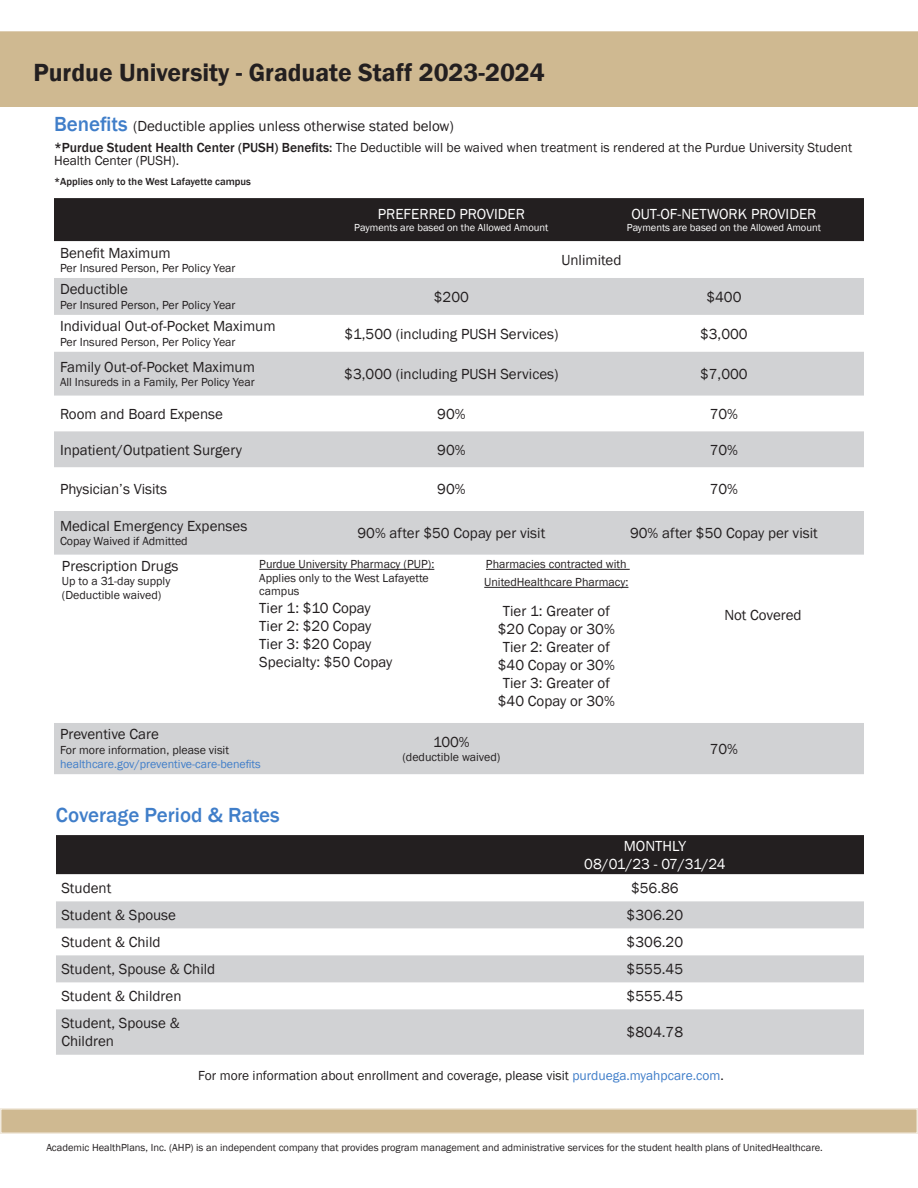
<style>
.page{position:relative;width:918px;height:1188px;background:#fff}
.page>*{position:absolute;margin:0;border:0;box-sizing:border-box;transform-origin:0 0}
.t1{font:600 25.5px "Franklin Gothic";color:#231f20}
.Body_-_Heading__blue{font:500 21px "Franklin Gothic";color:#407ec9}
.Table_-_Text__left{font:15px "Franklin Gothic";color:#231f20}
.Table_-_Text__center{font:15px "Franklin Gothic";color:#231f20}
.Body_-_Heading__blue-2{font:15px "Franklin Gothic";color:#231f20}
.Table_-_Text__center-2{font:15px "Franklin Gothic";color:#fff}
.Table_-_Text__center-3{font:15px "Franklin Gothic";letter-spacing:-.04em;color:#fff}
.Body_-_Heading__blue-3{font:13.5px/13.5px "Franklin Gothic";color:#231f20}
.Table_-_Text__left-2{font:12px/13.5px "Franklin Gothic";color:#231f20}
.Table_-_Text__center-4{font:12px/18px "Franklin Gothic";color:#231f20}
.Table_-_Text__left-3{font:12px "Franklin Gothic";color:#407ec9}
.t2{font:10.5px "Franklin Gothic";color:#231f20}
.Table_-_Text__center-5{font:10.5px "Franklin Gothic";color:#fff}
.Body_-_Heading__blue-4{font:500 10.5px "Franklin Gothic";color:#231f20}
.s1{font-weight:500;font-size:21px;color:#407ec9}
.s2{font-weight:500}
.s3{color:#407ec9}
</style>
<div class="page">
<div style="left:56px;top:835px;width:808px;height:39px;background:#231f20"></div>
<svg style="left:56px;top:874px;width:808px;height:1px"></svg>
<svg style="left:56px;top:901px;width:808px;height:154px;fill:#d1d2d4"></svg>
<div style="left:1px;top:32px;width:916px;height:74px;background:#cfb991"></div>
<div style="left:0;top:31px;width:918px;height:76px;border:2px solid #cfb991"></div>
<div style="left:1px;top:1109px;width:916px;height:24px;background:#cfb991"></div>
<div style="left:0;top:1108px;width:918px;height:26px;border:2px solid #f1eade"></div>
<div style="left:54px;top:198px;width:810px;height:43px;background:#231f20"></div>
<svg style="left:54px;top:278px;width:810px;height:496px;fill:#d1d2d4"></svg>
<div style="left:54px;top:352px;width:810px;height:44px;background:#d1d2d4"></div>
<svg style="left:54px;top:555px;width:810px;height:168px"></svg>
<hr style="left:259px;top:569px;width:175px;height:1px;background:#231f20">
<hr style="left:486px;top:569px;width:144px;height:1px;background:#231f20">
<hr style="left:484px;top:587px;width:144px;height:1px;background:#231f20">
<p class="t1" style="left:33px;top:57px;width:513px">Purdue University - Graduate Staff 2023-2024</p>
<p class="Body_-_Heading__blue-2" style="left:54px;top:117px;width:401px"><span class="s1">Benefits</span> (Deductible applies unless otherwise stated below)</p>
<p class="Body_-_Heading__blue-3" style="left:54px;top:141px;width:800px"><span class="s2">*Purdue Student Health Center (PUSH) Benefits:</span> The Deductible will be waived when treatment is rendered at the Purdue University Student<br>Health Center (PUSH).</p>
<p class="Body_-_Heading__blue-4" style="left:54px;top:175px;width:198px">*Applies only to the West Lafayette campus</p>
<p class="Table_-_Text__center-2" style="left:378px;top:204px;width:149px">PREFERRED PROVIDER</p>
<p class="Table_-_Text__center-5" style="left:354px;top:221px;width:196px">Payments are based on the Allowed Amount</p>
<p class="Table_-_Text__center-2" style="left:631px;top:204px;width:187px">OUT-OF-NETWORK PROVIDER</p>
<p class="Table_-_Text__center-5" style="left:627px;top:221px;width:196px">Payments are based on the Allowed Amount</p>
<p class="Table_-_Text__left" style="left:60px;top:243px;width:112px">Benefit Maximum</p>
<p class="Table_-_Text__left-2" style="left:60px;top:261px;width:177px">Per Insured Person, Per Policy Year</p>
<p class="Table_-_Text__left" style="left:60px;top:280px;width:70px">Deductible</p>
<p class="Table_-_Text__left-2" style="left:60px;top:298px;width:177px">Per Insured Person, Per Policy Year</p>
<p class="Table_-_Text__left" style="left:60px;top:317px;width:217px">Individual Out-of-Pocket Maximum</p>
<p class="Table_-_Text__left-2" style="left:60px;top:335px;width:177px">Per Insured Person, Per Policy Year</p>
<p class="Table_-_Text__left" style="left:60px;top:357px;width:196px">Family Out-of-Pocket Maximum</p>
<p class="Table_-_Text__left-2" style="left:60px;top:376px;width:196px">All Insureds in a Family, Per Policy Year</p>
<p class="Table_-_Text__center" style="left:562px;top:250px;width:61px">Unlimited</p>
<p class="Table_-_Text__center" style="left:434px;top:287px;width:37px">$200</p>
<p class="Table_-_Text__center" style="left:706px;top:287px;width:37px">$400</p>
<p class="Table_-_Text__center" style="left:344px;top:324px;width:216px">$1,500 (including PUSH Services)</p>
<p class="Table_-_Text__center" style="left:700px;top:324px;width:49px">$3,000</p>
<p class="Table_-_Text__center" style="left:344px;top:365px;width:216px">$3,000 (including PUSH Services)</p>
<p class="Table_-_Text__center" style="left:700px;top:365px;width:49px">$7,000</p>
<p class="Table_-_Text__left" style="left:60px;top:404px;width:165px">Room and Board Expense</p>
<p class="Table_-_Text__center" style="left:437px;top:404px;width:30px">90%</p>
<p class="Table_-_Text__center" style="left:710px;top:404px;width:30px">70%</p>
<p class="Table_-_Text__left" style="left:60px;top:440px;width:183px">Inpatient/Outpatient Surgery</p>
<p class="Table_-_Text__center" style="left:437px;top:440px;width:30px">90%</p>
<p class="Table_-_Text__center" style="left:710px;top:440px;width:30px">70%</p>
<p class="Table_-_Text__left" style="left:60px;top:480px;width:109px">Physician’s Visits</p>
<p class="Table_-_Text__center" style="left:437px;top:480px;width:30px">90%</p>
<p class="Table_-_Text__center" style="left:710px;top:480px;width:30px">70%</p>
<p class="Table_-_Text__left" style="left:60px;top:517px;width:189px">Medical Emergency Expenses</p>
<p class="Table_-_Text__left-2" style="left:60px;top:535px;width:129px">Copay Waived if Admitted</p>
<p class="Table_-_Text__center" style="left:358px;top:524px;width:189px">90% after $50 Copay per visit</p>
<p class="Table_-_Text__center" style="left:630px;top:524px;width:189px">90% after $50 Copay per visit</p>
<p class="Table_-_Text__left" style="left:62px;top:556px;width:118px">Prescription Drugs</p>
<p class="Table_-_Text__left-2" style="left:62px;top:574px;width:110px">Up to a 31-day supply</p>
<p class="Table_-_Text__left-2" style="left:62px;top:589px;width:101px">(Deductible waived)</p>
<p class="Table_-_Text__left-2" style="left:259px;top:558px;width:177px">Purdue University Pharmacy (PUP):</p>
<p class="Table_-_Text__left-2" style="left:259px;top:571px;width:171px">Applies only to the West Lafayette campus</p>
<p class="Table_-_Text__left" style="left:259px;top:599px;width:113px">Tier 1: $10 Copay</p>
<p class="Table_-_Text__left" style="left:259px;top:617px;width:113px">Tier 2: $20 Copay</p>
<p class="Table_-_Text__left" style="left:259px;top:635px;width:113px">Tier 3: $20 Copay</p>
<p class="Table_-_Text__left" style="left:259px;top:653px;width:134px">Specialty: $50 Copay</p>
<p class="Table_-_Text__center-4" style="left:484px;top:556px;width:146px">Pharmacies contracted with<br>UnitedHealthcare Pharmacy:</p>
<p class="Table_-_Text__center" style="left:503px;top:602px;width:109px">Tier 1: Greater of</p>
<p class="Table_-_Text__center" style="left:498px;top:620px;width:119px">$20 Copay or 30%</p>
<p class="Table_-_Text__center" style="left:503px;top:638px;width:109px">Tier 2: Greater of</p>
<p class="Table_-_Text__center" style="left:498px;top:656px;width:119px">$40 Copay or 30%</p>
<p class="Table_-_Text__center" style="left:503px;top:674px;width:109px">Tier 3: Greater of</p>
<p class="Table_-_Text__center" style="left:498px;top:692px;width:119px">$40 Copay or 30%</p>
<p class="Table_-_Text__left" style="left:60px;top:725px;width:100px">Preventive Care</p>
<p class="Table_-_Text__left-2" style="left:60px;top:743px;width:171px">For more information, please visit</p>
<p class="Table_-_Text__left-3" style="left:60px;top:757px;width:202px">healthcare.gov/preventive-care-benefits</p>
<p class="Body_-_Heading__blue" style="left:56px;top:802px;width:225px">Coverage Period &amp; Rates</p>
<p class="Table_-_Text__center" style="left:433px;top:732px;width:38px">100%</p>
<p class="Table_-_Text__center-4" style="left:402px;top:748px;width:100px">(deductible waived)</p>
<p class="Table_-_Text__center" style="left:724px;top:606px;width:79px">Not Covered</p>
<p class="Table_-_Text__center" style="left:710px;top:739px;width:30px">70%</p>
<p class="Table_-_Text__center-2" style="left:624px;top:837px;width:64px">MONTHLY</p>
<p class="Table_-_Text__center-3" style="left:584px;top:855px;width:143px">08/01/23 - 07/31/24</p>
<p class="Body_-_Heading__blue-2" style="left:61px;top:879px;width:51px">Student</p>
<p class="Body_-_Heading__blue-2" style="left:631px;top:879px;width:49px">$56.86</p>
<p class="Body_-_Heading__blue-2" style="left:61px;top:906px;width:116px">Student &amp; Spouse</p>
<p class="Body_-_Heading__blue-2" style="left:627px;top:906px;width:58px">$306.20</p>
<p class="Body_-_Heading__blue-2" style="left:61px;top:933px;width:101px">Student &amp; Child</p>
<p class="Body_-_Heading__blue-2" style="left:627px;top:933px;width:58px">$306.20</p>
<p class="Body_-_Heading__blue-2" style="left:61px;top:960px;width:155px">Student, Spouse &amp; Child</p>
<p class="Body_-_Heading__blue-2" style="left:627px;top:960px;width:58px">$555.45</p>
<p class="Body_-_Heading__blue-2" style="left:61px;top:987px;width:122px">Student &amp; Children</p>
<p class="Body_-_Heading__blue-2" style="left:627px;top:987px;width:58px">$555.45</p>
<p class="Body_-_Heading__blue-2" style="left:61px;top:1014px;width:120px">Student, Spouse &amp;</p>
<p class="Body_-_Heading__blue-2" style="left:61px;top:1032px;width:54px">Children</p>
<p class="Body_-_Heading__blue-2" style="left:627px;top:1023px;width:58px">$804.78</p>
<p class="Body_-_Heading__blue-3" style="left:198px;top:1069px;width:527px">For more information about enrollment and coverage, please visit <span class="s3">purduega.myahpcare.com</span>.</p>
<p class="t2" style="left:46px;top:1141px;width:778px">Academic HealthPlans, Inc. (AHP) is an independent company that provides program management and administrative services for the student health plans of UnitedHealthcare.</p>
</div>
